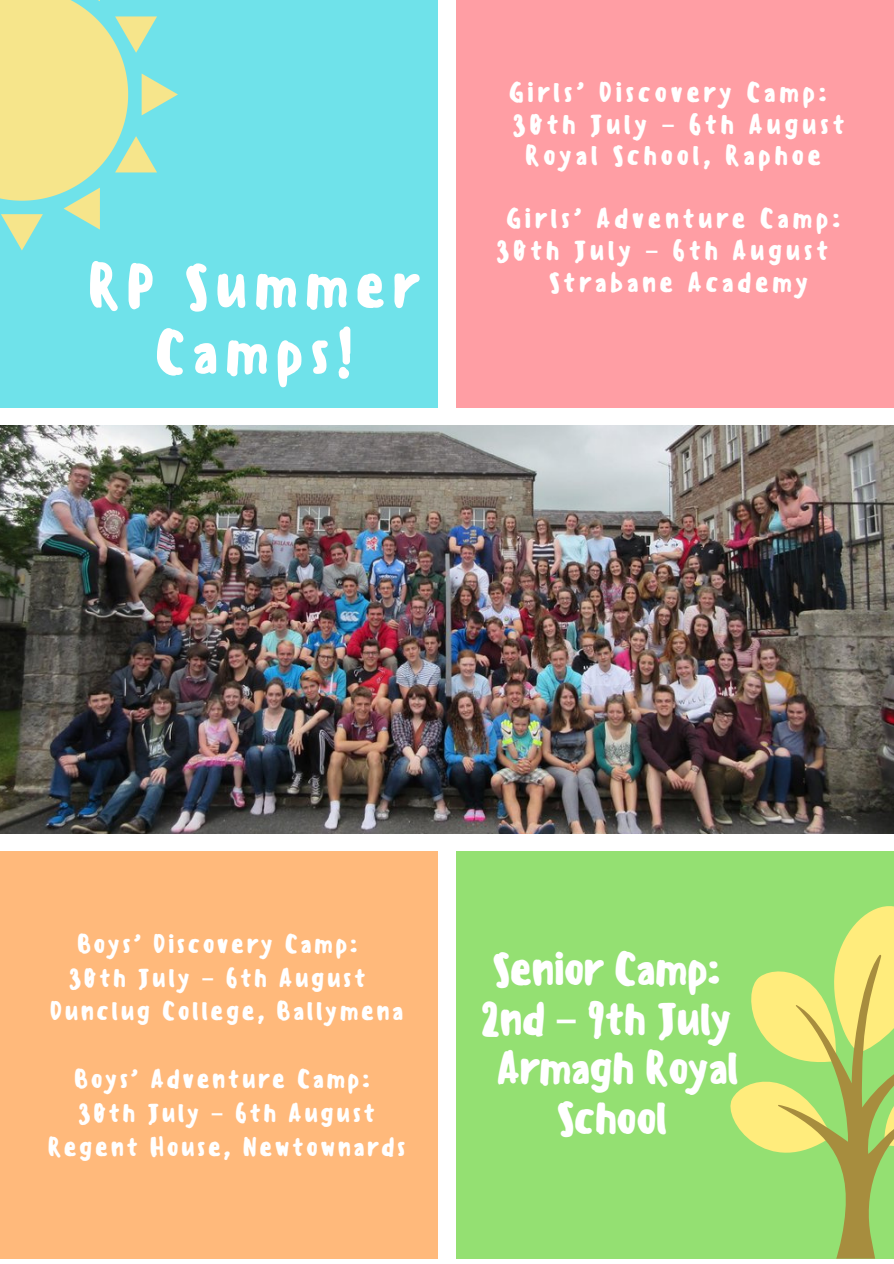
<style>
.page{position:relative;width:894px;height:1264px;background:#fff}
.page>*{position:absolute;margin:0;border:0;box-sizing:border-box;transform-origin:0 0}
.t1{font:500 60px/66.4px "Sensei";letter-spacing:.08em;color:#fff;text-align:center}
.t2{font:500 44.85px/49.5px "Sensei";letter-spacing:-.05em;color:#fff;text-align:center}
.t3{font:500 27px/31.5px "Sensei";letter-spacing:.1em;color:#fff;text-align:center}
.t4{font:500 25.5px "Sensei";letter-spacing:.07em;color:#fff}
.s1{font-family:"Noto Sans Gurmukhi";font-weight:400}
</style>
<div class="page">
<div style="left:0;top:0;width:438px;height:407px;background:#6fe2ea"></div>
<div style="left:456px;top:0;width:437px;height:407px;background:#ff9ea4"></div>
<div style="left:0;top:851px;width:438px;height:407px;background:#ffb97b"></div>
<div style="left:456px;top:851px;width:437px;height:407px;background:#94e072"></div>
<img style="left:0;top:425px;width:893px;height:408px">
<svg style="left:0;top:0;width:178px;height:250px"></svg>
<svg style="left:730px;top:906px;width:163px;height:352px"></svg>
<p class="t1" style="left:87px;top:253px;width:334px">RP Summer<br>Camps!</p>
<p class="t3" style="left:508px;top:77px;width:320px">Girls’ Discovery Camp:</p>
<p class="t3" style="left:512px;top:109px;width:334px">30th July <span class="s1">–</span> 6th August<br>Royal School, Raphoe</p>
<p class="t3" style="left:505px;top:203px;width:336px">Girls’ Adventure Camp:</p>
<p class="t3" style="left:548px;top:235px;width:282px;text-align:left;text-indent:-52px">30th July <span class="s1">–</span> 6th August<br>Strabane Academy</p>
<p class="t4" style="left:77px;top:928px;width:282px">Boys’ Discovery Camp:</p>
<p class="t4" style="left:68px;top:962px;width:299px">30th July <span class="s1">–</span> 6th August</p>
<p class="t4" style="left:50px;top:996px;width:355px">Dunclug College, Ballymena</p>
<p class="t4" style="left:74px;top:1063px;width:298px">Boys’ Adventure Camp:</p>
<p class="t4" style="left:78px;top:1097px;width:299px">30th July <span class="s1">–</span> 6th August</p>
<p class="t4" style="left:47px;top:1131px;width:360px">Regent House, Newtownards</p>
<p class="t2" style="left:491px;top:944px;width:231px">Senior Camp:</p>
<p class="t2" style="left:480px;top:994px;width:254px">2nd <span class="s1">–</span> 9th July</p>
<p class="t2" style="left:495px;top:1043px;width:245px">Armagh Royal<br>School</p>
</div>
